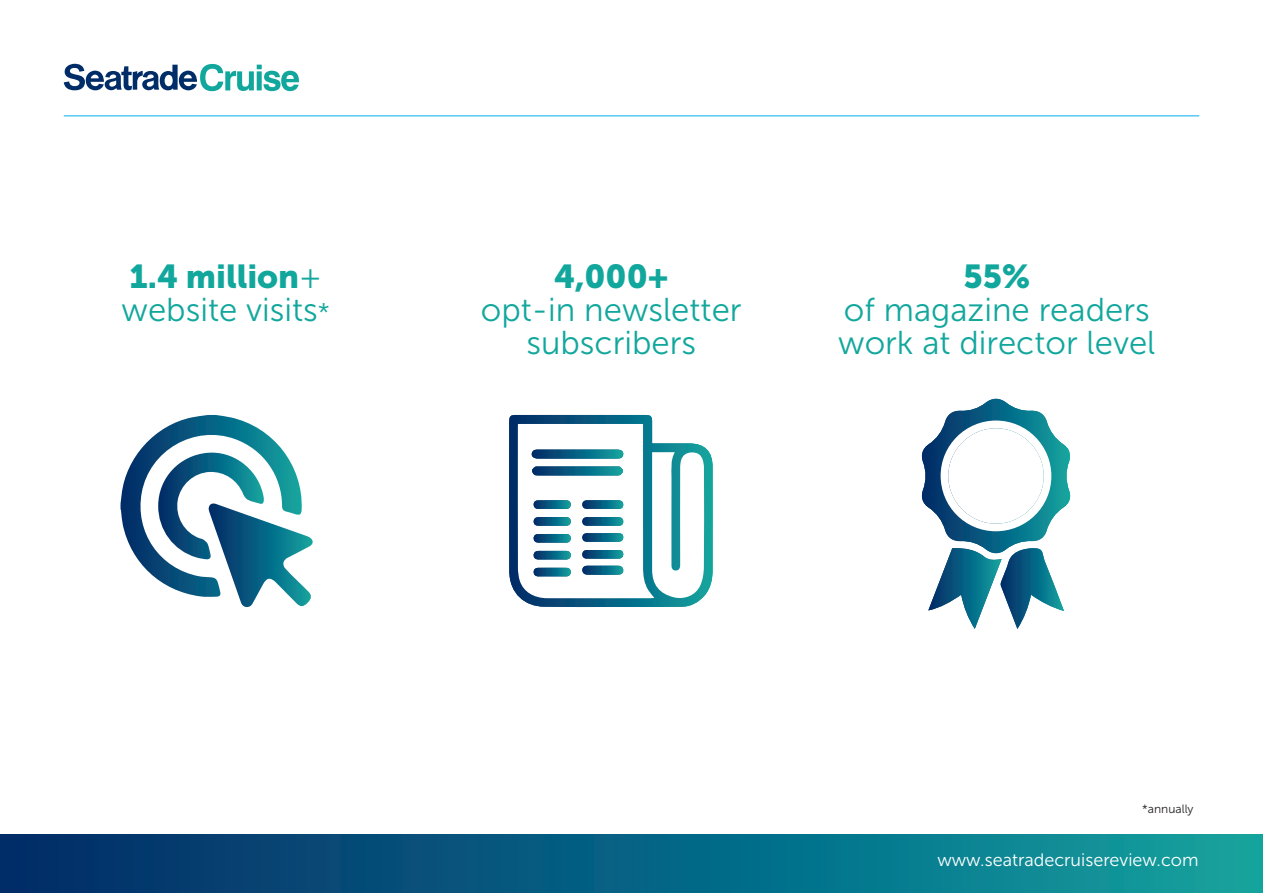
<style>
.page{position:relative;width:1263px;height:893px;background:#fff}
.page>*{position:absolute;margin:0;border:0;box-sizing:border-box;transform-origin:0 0}
.t1{font:33px/33px "Museo Sans 300";color:#12a79d;text-align:center}
.t2{font:18px "Museo Sans 300";color:#fff}
.t3{font:12px "Museo Sans 300";color:#231f20}
.s1{font-family:"Museo Sans 900"}
.s2{font-size:25.5px}
</style>
<div class="page">
<hr style="left:64px;top:115px;width:1135px;height:1px;background:#00aeef">
<div style="left:0;top:835px;width:1263px;height:58px;background:linear-gradient(to right,#002967,#10a0a0)"></div>
<svg style="left:64px;top:64px;width:235px;height:27px"></svg>
<svg style="left:921px;top:399px;width:150px;height:230px"></svg>
<div style="left:948px;top:428px;width:96px;height:96px;background:#fff;border-radius:50%"></div>
<svg style="left:121px;top:415px;width:192px;height:192px"></svg>
<svg style="left:509px;top:415px;width:204px;height:192px"></svg>
<p class="t1" style="left:122px;top:261px;width:210px;text-align:left"><span class="s1">1.4 million</span>+ website visits<span class="s2">*</span></p>
<p class="t1" style="left:481px;top:261px;width:262px"><span class="s1">4,000+<br></span>opt-in newsletter subscribers</p>
<p class="t1" style="left:838px;top:261px;width:319px"><span class="s1">55%<br></span>of magazine readers work at director level</p>
<p class="t3" style="left:1142px;top:802px;width:53px">*annually</p>
<p class="t2" style="left:937px;top:850px;width:263px">www.seatradecruisereview.com</p>
</div>
